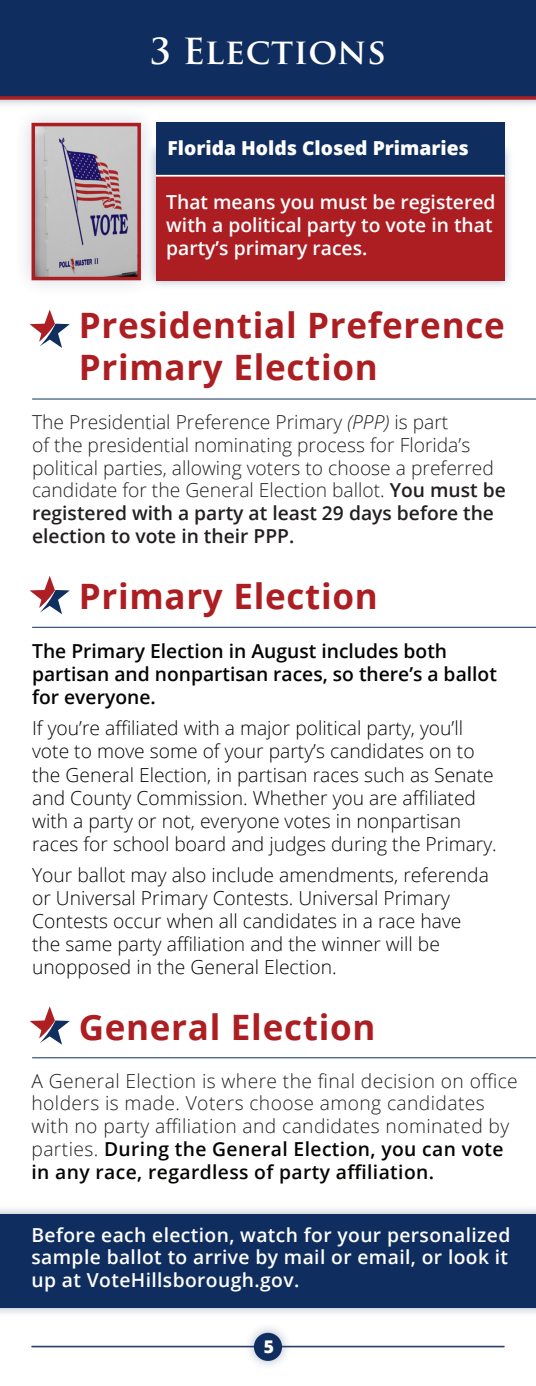
<style>
.page{position:relative;width:536px;height:1386px;background:#fff}
.page>*{position:absolute;margin:0;border:0;box-sizing:border-box;transform-origin:0 0}
.Basic_Heading{font:700 35px "Open Sans";letter-spacing:.02em;color:#ac1e22}
.Basic_Heading-2{font:700 35px "Trajan Pro";letter-spacing:.02em;color:#fff}
.Body_Text{font:300 19.25px/23.1px "Open Sans";color:#040503}
.Body_Text-2{font:300 19.25px/22.8px "Open Sans";color:#231f20}
.Body_Text-3{font:300 19.25px/22.8px "Open Sans";letter-spacing:.02em;color:#231f20}
.Body_Text-4{font:600 19.25px/22.8px "Open Sans";color:#fff;text-align:justify}
.Body_Text-5{font:600 19.25px/23.1px "Open Sans";color:#040503}
.Body_Text-6{font:800 19.25px "Open Sans";color:#fff}
.t1{font:800 17.5px "Open Sans";color:#fff}
.s1{font-style:italic}
.s2{font-weight:600}
.s3{font-weight:600;color:#040503}
</style>
<div class="page">
<hr style="left:32px;top:1346px;width:472px;height:1px;background:#1c305f">
<hr style="left:32px;top:1347px;width:472px;height:1px;background:#1c305f">
<div style="left:244px;top:1323px;width:48px;height:48px;background:#0f2e5f;opacity:.35"></div>
<div style="left:254px;top:1333px;width:28px;height:28px;background:#0f2e5f;border-radius:50%"></div>
<svg style="left:30px;top:310px;width:40px;height:38px"></svg>
<hr style="left:32px;top:399px;width:504px;height:1px;background:#0f2e5f">
<svg style="left:30px;top:576px;width:40px;height:38px"></svg>
<hr style="left:32px;top:627px;width:504px;height:1px;background:#0f2e5f">
<svg style="left:30px;top:1006px;width:40px;height:39px"></svg>
<hr style="left:32px;top:1057px;width:504px;height:1px;background:#0f2e5f">
<div style="left:0;top:1205px;width:536px;height:113px;background:#0f2e5f;opacity:.35"></div>
<div style="left:0;top:1214px;width:536px;height:94px;background:#0f2e5f"></div>
<div style="left:14px;top:105px;width:145px;height:193px;background:#0f2e5f;opacity:.2"></div>
<img style="left:37px;top:128px;width:99px;height:147px">
<div style="left:32px;top:123px;width:109px;height:157px;border:4px solid #ab1f23"></div>
<div style="left:146px;top:140px;width:368px;height:150px;background:#0f2e5f;opacity:.35"></div>
<div style="left:156px;top:150px;width:348px;height:130px;background:#ac1e22"></div>
<div style="left:156px;top:123px;width:348px;height:53px;background:#0f2e5f"></div>
<hr style="left:156px;top:175px;width:348px;height:2px;background:#fff">
<div style="left:0;top:0;width:536px;height:97px;background:#0f2e5f"></div>
<div style="left:0;top:87px;width:536px;height:22px;background:#0f2e5f;opacity:.35"></div>
<svg style="left:0;top:96px;width:536px;height:4px;background:#a42a31"></svg>
<p class="Basic_Heading-2" style="left:150px;top:29px;width:238px">3 Elections</p>
<p class="Body_Text-6" style="left:167px;top:133px;width:303px">Florida Holds Closed Primaries</p>
<p class="Body_Text-4" style="left:166px;top:190px;width:330px;text-align:left">That means you must be registered with a political party to vote in that party’s primary races.</p>
<p class="Basic_Heading" style="left:79px;top:301px;width:427px">Presidential Preference</p>
<p class="Basic_Heading" style="left:79px;top:343px;width:300px">Primary Election</p>
<p class="Body_Text-2" style="left:32px;top:410px;width:475px">The Presidential Preference Primary <span class="s1">(PPP)</span> is part<br>of the presidential nominating process for Florida’s political parties, allowing voters to choose a preferred candidate for the General Election ballot. <span class="s2">You must be registered with a party at least 29 days before the election to vote in their PPP.</span></p>
<p class="Basic_Heading" style="left:79px;top:572px;width:300px">Primary Election</p>
<p class="Body_Text-5" style="left:32px;top:639px;width:466px">The Primary Election in August includes both partisan and nonpartisan races, so there’s a ballot for everyone.</p>
<p class="Body_Text" style="left:32px;top:716px;width:466px">If you’re affiliated with a major political party, you’ll vote to move some of your party’s candidates on to the General Election, in partisan races such as Senate and County Commission. Whether you are affiliated with a party or not, everyone votes in nonpartisan races for school board and judges during the Primary.</p>
<p class="Body_Text" style="left:32px;top:863px;width:458px">Your ballot may also include amendments, referenda or Universal Primary Contests. Universal Primary Contests occur when all candidates in a race have the same party affiliation and the winner will be unopposed in the General Election.</p>
<p class="Basic_Heading" style="left:79px;top:1002px;width:298px">General Election</p>
<p class="Body_Text-3" style="left:32px;top:1069px;width:487px">A General Election is where the final decision on office holders is made. Voters choose among candidates with no party affiliation and candidates nominated by parties. <span class="s3">During the General Election, you can vote in any race, regardless of party affiliation.</span></p>
<p class="Body_Text-4" style="left:32px;top:1223px;width:480px">Before each election, watch for your personalized sample ballot to arrive by mail or email, or look it up at VoteHillsborough.gov.</p>
<p class="t1" style="left:263px;top:1333px;width:12px">5</p>
</div>
